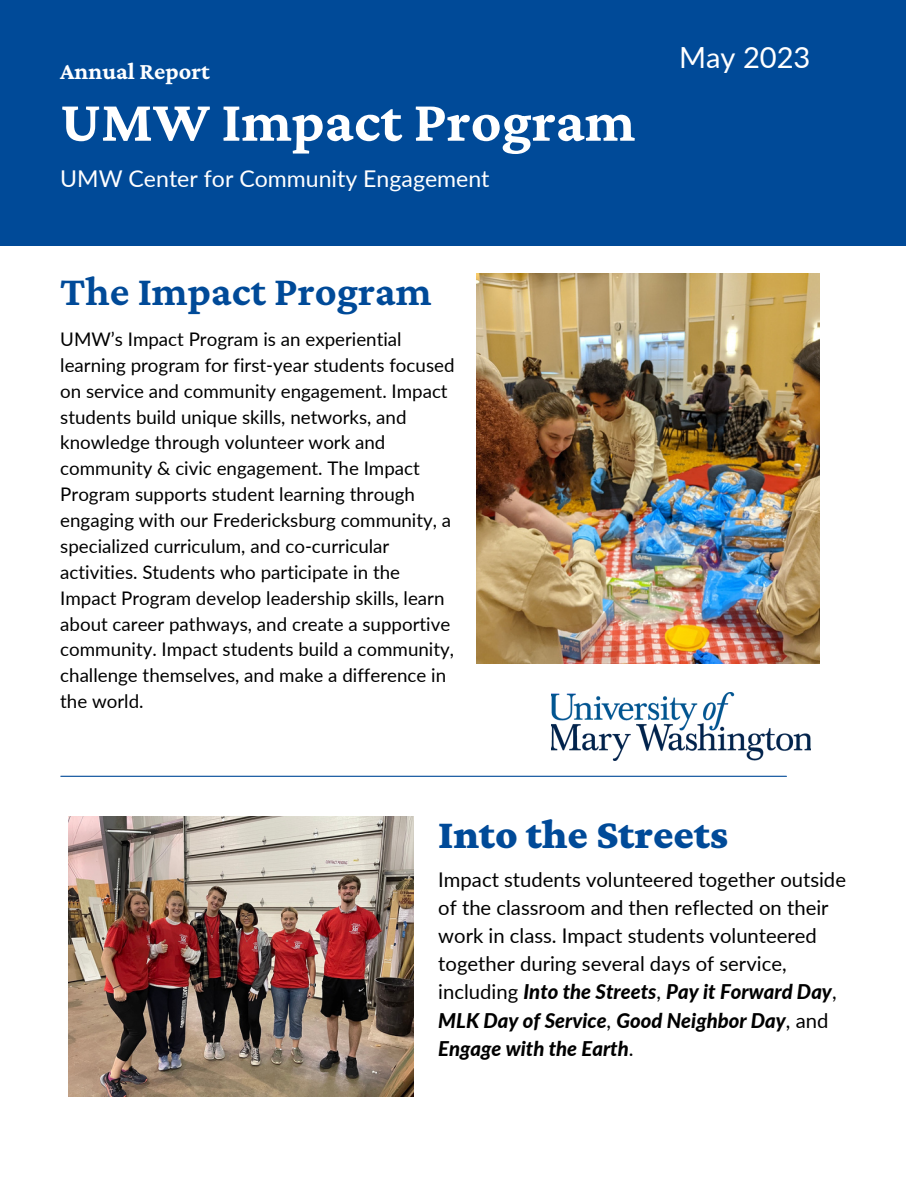
<style>
.page{position:relative;width:918px;height:1188px;background:#fff}
.page>*{position:absolute;margin:0;border:0;box-sizing:border-box;transform-origin:0 0}
.t1{font:700 59.55px "Crimson Pro";color:#fff}
.t2{font:700 42.3px "Crimson Pro";color:#004a98}
.t3{font:900 42.3px "Crimson Pro";color:#004a98}
.t4{font:29.1px "Lato";color:#fff}
.t5{font:700 24.15px "Crimson Pro";color:#fff}
.t6{font:23.1px "Lato";color:#fff}
.t7{font:20.25px/28.2px "Lato";color:#000}
.t8{font:18.75px/25.8px "Lato";color:#000}
.s1{font-weight:800;font-style:italic}
</style>
<div class="page">
<img style="left:477px;top:274px;width:343px;height:389px">
<img style="left:68px;top:816px;width:346px;height:280px">
<div style="left:0;top:0;width:906px;height:245px;background:#004a98"></div>
<hr style="left:61px;top:776px;width:725px;height:1px;background:#004a98">
<img style="left:551px;top:693px;width:260px;height:67px">
<p class="t5" style="left:60px;top:58px;width:151px">Annual Report</p>
<p class="t1" style="left:60px;top:87px;width:577px">UMW Impact Program</p>
<p class="t6" style="left:60px;top:164px;width:431px">UMW Center for Community Engagement</p>
<p class="t2" style="left:60px;top:267px;width:373px">The Impact Program</p>
<p class="t8" style="left:60px;top:326px;width:396px">UMW’s Impact Program is an experiential learning program for first-year students focused on service and community engagement. Impact students build unique skills, networks, and knowledge through volunteer work and community &amp; civic engagement. The Impact Program supports student learning through engaging with our Fredericksburg community, a specialized curriculum, and co-curricular activities. Students who participate in the Impact Program develop leadership skills, learn about career pathways, and create a supportive community. Impact students build a community, challenge themselves, and make a difference in the world.</p>
<p class="t4" style="left:679px;top:39px;width:133px">May 2023</p>
<p class="t3" style="left:438px;top:810px;width:291px">Into the Streets</p>
<p class="t7" style="left:438px;top:865px;width:409px">Impact students volunteered together outside of the classroom and then reflected on their work in class. Impact students volunteered together during several days of service, including <span class="s1">Into the Streets</span>, <span class="s1">Pay it Forward Day</span>, <span class="s1">MLK Day of Service</span>, <span class="s1">Good Neighbor Day</span>, and <span class="s1">Engage with the Earth</span>.</p>
</div>
